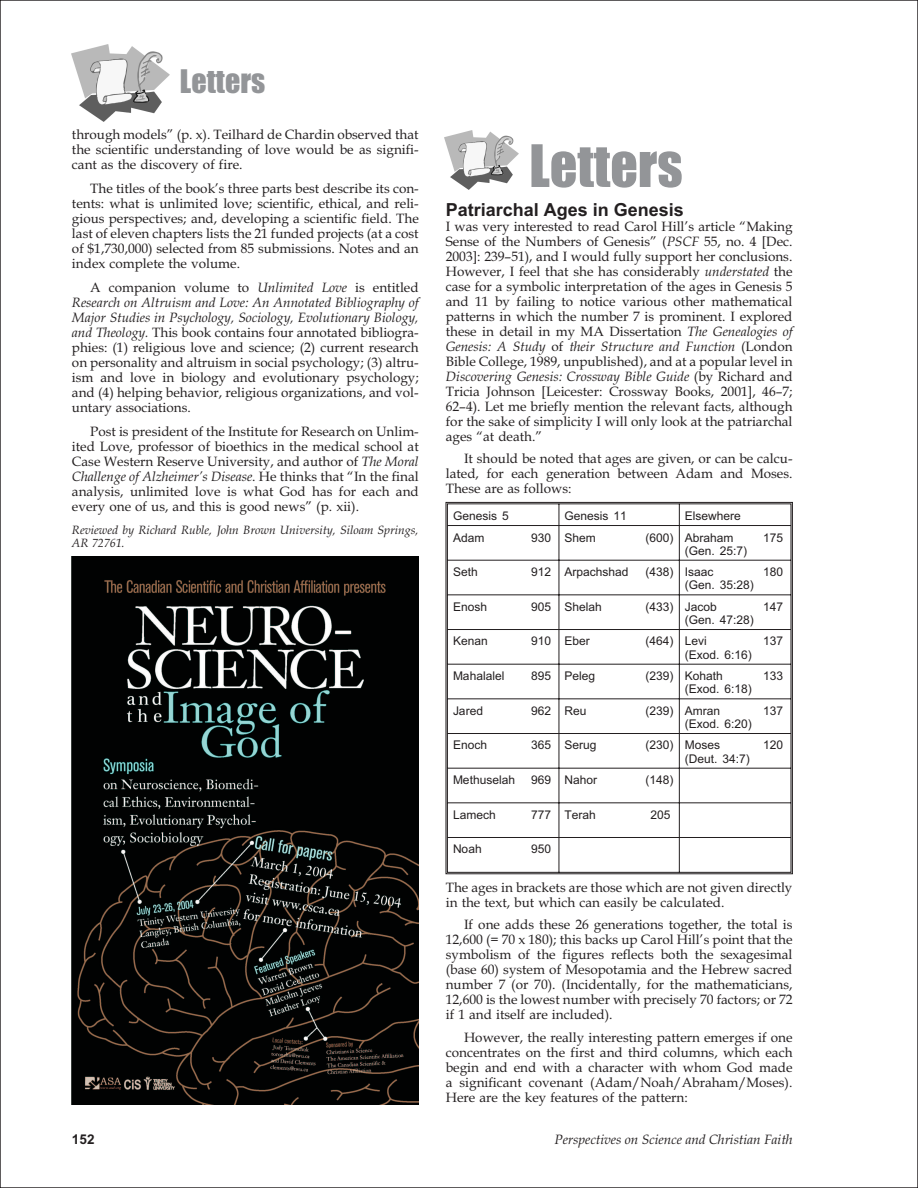
<style>
.page{position:relative;width:918px;height:1188px;background:#fff}
.page>*{position:absolute;margin:0;border:0;box-sizing:border-box;transform-origin:0 0}
.t1{font:54px "Impact";color:#939598}
.t2{font:700 30px "Impact";color:#939598}
.t3{font:700 18px "Arial";color:#231f20}
.t4{font:13.5px/15px "Book Antiqua";color:#231f20;text-align:justify}
.t5{font:italic 13.5px "Book Antiqua";color:#231f20}
.t6{font:700 13.5px "Arial";color:#231f20}
.t7{font:12px "Arial";color:#231f20}
.t8{font:italic 12px/13.2px "Book Antiqua";color:#231f20}
.s1{font-style:italic}
</style>
<div class="page">
<svg style="left:446px;top:502px;width:347px;height:372px"></svg>
<img style="left:72px;top:557px;width:346px;height:548px">
<img style="left:445px;top:131px;width:73px;height:58px">
<img style="left:72px;top:44px;width:97px;height:78px">
<h2 class="t2" style="left:180px;top:66px;width:87px">Letters</h2>
<p class="t4" style="left:72px;top:129px;width:348px">through models” (p. x). Teilhard de Chardin observed that the scientific understanding of love would be as signifi&shy;cant as the discovery of fire.</p>
<p class="t4" style="left:72px;top:183px;width:348px;text-indent:18px">The titles of the book’s three parts best describe its con&shy;tents: what is unlimited love; scientific, ethical, and reli&shy;gious perspectives; and, developing a scientific field. The last of eleven chapters lists the 21 funded projects (at a cost of $1,730,000) selected from 85 submissions. Notes and an index complete the volume.</p>
<p class="t4" style="left:72px;top:282px;width:348px;text-indent:18px">A companion volume to <span class="s1">Unlimited Love</span> is entitled <span class="s1">Research on Altruism and Love: An Annotated Bibliography of Major Studies in Psychology, Sociology, Evolutionary Biology, and Theology.</span> This book contains four annotated bibliogra&shy;phies: (1) religious love and science; (2) current research on personality and altruism in social psychology; (3) altru&shy;ism and love in biology and evolutionary psychology; and (4) helping behavior, religious organizations, and vol&shy;untary associations.</p>
<p class="t4" style="left:72px;top:426px;width:348px;text-indent:18px">Post is president of the Institute for Research on Unlim&shy;ited Love, professor of bioethics in the medical school at Case Western Reserve University, and author of <span class="s1">The Moral Challenge of Alzheimer’s Disease</span>. He thinks that “In the final analysis, unlimited love is what God has for each and every one of us, and this is good news” (p. xii).</p>
<p class="t8" style="left:72px;top:525px;width:348px">Reviewed by Richard Ruble, John Brown University, Siloam Springs,<br>AR 72761.</p>
<h1 class="t1" style="left:529px;top:148px;width:155px">Letters</h1>
<h3 class="t3" style="left:446px;top:199px;width:240px">Patriarchal Ages in Genesis</h3>
<p class="t4" style="left:446px;top:220px;width:348px">I was very interested to read Carol Hill’s article “Making Sense of the Numbers of Genesis” (<span class="s1">PSCF</span> 55, no. 4 [Dec.<br>2003]: 239–51), and I would fully support her conclusions.<br>However, I feel that she has considerably <span class="s1">understated</span> the case for a symbolic interpretation of the ages in Genesis 5 and 11 by failing to notice various other mathematical patterns in which the number 7 is prominent. I explored these in detail in my MA Dissertation <span class="s1">The Genealogies of Genesis: A Study</span> of <span class="s1">their Structure and Function</span> (London Bible College, 1989, unpublished), and at a popular level in <span class="s1">Discovering Genesis: Crossway Bible Guide</span> (by Richard and Tricia Johnson [Leicester: Crossway Books, 2001], 46–7; 62–4). Let me briefly mention the relevant facts, although for the sake of simplicity I will only look at the patriarchal ages “at death.”</p>
<p class="t4" style="left:446px;top:453px;width:348px;text-indent:18px">It should be noted that ages are given, or can be calcu&shy;lated, for each generation between Adam and Moses.<br>These are as follows:</p>
<p class="t7" style="left:453px;top:511px;width:57px">Genesis 5</p>
<p class="t7" style="left:564px;top:511px;width:64px">Genesis 11</p>
<p class="t7" style="left:685px;top:511px;width:58px">Elsewhere</p>
<p class="t7" style="left:453px;top:533px;width:33px">Adam</p>
<p class="t7" style="left:531px;top:533px;width:66px">930 Shem</p>
<p class="t7" style="left:645px;top:533px;width:90px">(600) Abraham</p>
<p class="t7" style="left:763px;top:533px;width:22px">175</p>
<p class="t7" style="left:685px;top:546px;width:64px">(Gen. 25:7)</p>
<p class="t7" style="left:453px;top:568px;width:26px">Seth</p>
<p class="t7" style="left:531px;top:568px;width:99px">912 Arpachshad</p>
<p class="t7" style="left:645px;top:568px;width:70px">(438) Isaac</p>
<p class="t7" style="left:763px;top:568px;width:22px">180</p>
<p class="t7" style="left:685px;top:581px;width:70px">(Gen. 35:28)</p>
<p class="t7" style="left:453px;top:602px;width:36px">Enosh</p>
<p class="t7" style="left:531px;top:602px;width:72px">905 Shelah</p>
<p class="t7" style="left:645px;top:602px;width:73px">(433) Jacob</p>
<p class="t7" style="left:763px;top:602px;width:22px">147</p>
<p class="t7" style="left:685px;top:615px;width:70px">(Gen. 47:28)</p>
<p class="t7" style="left:453px;top:637px;width:36px">Kenan</p>
<p class="t7" style="left:531px;top:637px;width:60px">910 Eber</p>
<p class="t7" style="left:645px;top:637px;width:63px">(464) Levi</p>
<p class="t7" style="left:763px;top:637px;width:22px">137</p>
<p class="t7" style="left:685px;top:650px;width:68px">(Exod. 6:16)</p>
<p class="t7" style="left:453px;top:672px;width:53px">Mahalalel</p>
<p class="t7" style="left:531px;top:672px;width:65px">895 Peleg</p>
<p class="t7" style="left:645px;top:672px;width:79px">(239) Kohath</p>
<p class="t7" style="left:763px;top:672px;width:22px">133</p>
<p class="t7" style="left:685px;top:685px;width:68px">(Exod. 6:18)</p>
<p class="t7" style="left:453px;top:706px;width:32px">Jared</p>
<p class="t7" style="left:531px;top:706px;width:57px">962 Reu</p>
<p class="t7" style="left:645px;top:706px;width:76px">(239) Amran</p>
<p class="t7" style="left:763px;top:706px;width:22px">137</p>
<p class="t7" style="left:685px;top:719px;width:68px">(Exod. 6:20)</p>
<p class="t7" style="left:453px;top:741px;width:36px">Enoch</p>
<p class="t7" style="left:531px;top:741px;width:67px">365 Serug</p>
<p class="t7" style="left:645px;top:741px;width:76px">(230) Moses</p>
<p class="t7" style="left:763px;top:741px;width:22px">120</p>
<p class="t7" style="left:685px;top:754px;width:67px">(Deut. 34:7)</p>
<p class="t7" style="left:453px;top:776px;width:64px">Methuselah</p>
<p class="t7" style="left:531px;top:776px;width:67px">969 Nahor</p>
<p class="t7" style="left:645px;top:776px;width:30px">(148)</p>
<p class="t7" style="left:453px;top:810px;width:44px">Lamech</p>
<p class="t7" style="left:531px;top:810px;width:66px">777 Terah</p>
<p class="t7" style="left:650px;top:810px;width:22px">205</p>
<p class="t7" style="left:453px;top:845px;width:30px">Noah</p>
<p class="t7" style="left:531px;top:845px;width:22px">950</p>
<p class="t4" style="left:446px;top:881px;width:348px">The ages in brackets are those which are not given directly in the text, but which can easily be calculated.</p>
<p class="t4" style="left:446px;top:919px;width:348px;text-indent:18px">If one adds these 26 generations together, the total is 12,600 (= 70 x 180); this backs up Carol Hill’s point that the symbolism of the figures reflects both the sexagesimal (base 60) system of Mesopotamia and the Hebrew sacred number 7 (or 70). (Incidentally, for the mathematicians, 12,600 is the lowest number with precisely 70 factors; or 72 if 1 and itself are included).</p>
<p class="t4" style="left:446px;top:1031px;width:348px;text-indent:18px">However, the really interesting pattern emerges if one concentrates on the first and third columns, which each begin and end with a character with whom God made a significant covenant (Adam/Noah/Abraham/Moses).<br>Here are the key features of the pattern:</p>
<p class="t6" style="left:72px;top:1132px;width:24px">152</p>
<p class="t5" style="left:554px;top:1134px;width:240px">Perspectives on Science and Christian Faith</p>
</div>
